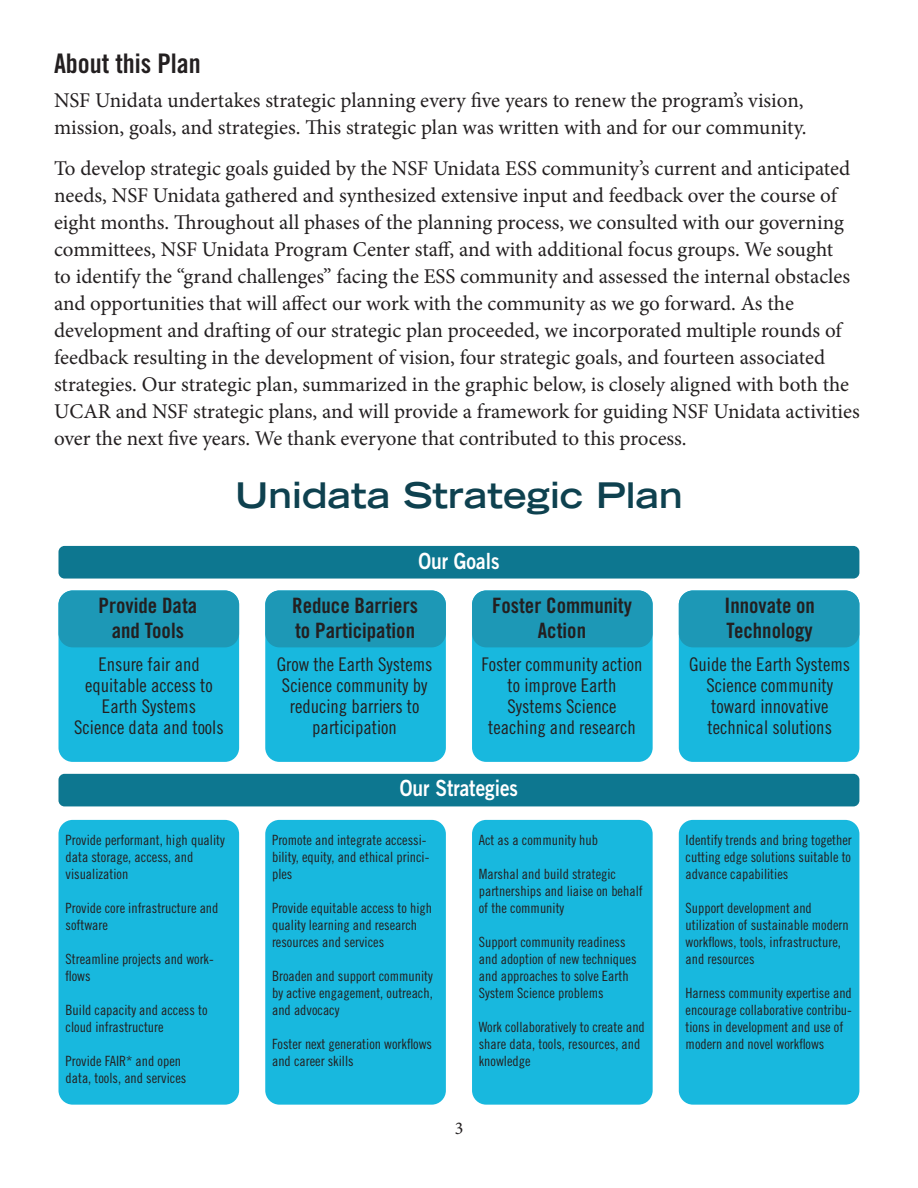
<style>
.page{position:relative;width:918px;height:1188px;background:#fff}
.page>*{position:absolute;margin:0;border:0;box-sizing:border-box;transform-origin:0 0}
.t1{font:700 expanded 35.25px "Trade Gothic LT Std";color:#0e414f}
.Heading_2{font:27px "Trade Gothic LT Std Bd Cn 20";color:#231f20}
.t2{font:22.35px "Trade Gothic LT Std Bd 2";color:#fff;scale:.85 1}
.t3{font:21.15px/25.5px "Trade Gothic LT Std Bd Cn 20";color:#231f20;text-align:center}
.Body_Text{font:21px/27px "Minion Pro";color:#231f20}
.t4{font:18.9px/21.1px "Trade Gothic LT Std Cn 18";color:#231f20;text-align:center}
.t5{font:18px "Minion Pro";color:#231f20}
.t6{font:14.1px/17px "Trade Gothic LT Std Cn 18";color:#231f20}
</style>
<div class="page">
<div style="left:59px;top:820px;width:180px;height:285px;background:#18b8de;border-radius:14px"></div>
<div style="left:265px;top:820px;width:181px;height:285px;background:#18b8de;border-radius:14px"></div>
<div style="left:472px;top:820px;width:181px;height:285px;background:#18b8de;border-radius:14px"></div>
<div style="left:679px;top:820px;width:180px;height:285px;background:#18b8de;border-radius:14px"></div>
<div style="left:59px;top:590px;width:180px;height:172px;background:#18b8de;border-radius:14px"></div>
<div style="left:265px;top:590px;width:181px;height:172px;background:#18b8de;border-radius:14px"></div>
<div style="left:472px;top:590px;width:181px;height:172px;background:#18b8de;border-radius:14px"></div>
<div style="left:679px;top:590px;width:180px;height:172px;background:#18b8de;border-radius:14px"></div>
<div style="left:58px;top:774px;width:801px;height:32px;background:#0d7790;border-radius:6px"></div>
<div style="left:58px;top:546px;width:801px;height:33px;background:#0d7790;border-radius:6px"></div>
<div style="left:59px;top:590px;width:180px;height:57px;background:#1d98b6;border-radius:14px"></div>
<div style="left:265px;top:590px;width:181px;height:57px;background:#1d98b6;border-radius:14px"></div>
<div style="left:472px;top:590px;width:181px;height:57px;background:#1d98b6;border-radius:14px"></div>
<div style="left:679px;top:590px;width:180px;height:57px;background:#1d98b6;border-radius:14px"></div>
<p class="Heading_2" style="left:54px;top:47px;width:148px">About this Plan</p>
<p class="Body_Text" style="left:54px;top:87px;width:754px">NSF Unidata undertakes strategic planning every five years to renew the program’s vision, mission, goals, and strategies. This strategic plan was written with and for our community.</p>
<p class="Body_Text" style="left:54px;top:155px;width:807px">To develop strategic goals guided by the NSF Unidata ESS community’s current and anticipated needs, NSF Unidata gathered and synthesized extensive input and feedback over the course of eight months. Throughout all phases of the planning process, we consulted with our governing committees, NSF Unidata Program Center staff, and with additional focus groups. We sought<br>to identify the “grand challenges” facing the ESS community and assessed the internal obstacles and opportunities that will affect our work with the community as we go forward. As the development and drafting of our strategic plan proceeded, we incorporated multiple rounds of feedback resulting in the development of vision, four strategic goals, and fourteen associated strategies. Our strategic plan, summarized in the graphic below, is closely aligned with both the UCAR and NSF strategic plans, and will provide a framework for guiding NSF Unidata activities over the next five years. We thank everyone that contributed to this process.</p>
<p class="t1" style="left:235px;top:472px;width:449px">Unidata Strategic Plan</p>
<p class="t2" style="left:418px;top:547px;width:97px">Our Goals</p>
<p class="t3" style="left:98px;top:592px;width:100px">Provide Data and Tools</p>
<p class="t3" style="left:292px;top:592px;width:127px;text-align:left">Reduce Barriers to Participation</p>
<p class="t3" style="left:492px;top:592px;width:142px">Foster Community<br>Action</p>
<p class="t3" style="left:724px;top:592px;width:92px;text-align:left">Innovate on<br>Technology</p>
<p class="t4" style="left:74px;top:653px;width:151px">Ensure fair and equitable access to<br>Earth Systems<br>Science data and tools</p>
<p class="t4" style="left:277px;top:653px;width:157px">Grow the Earth Systems<br>Science community by reducing barriers to participation</p>
<p class="t4" style="left:481px;top:653px;width:163px">Foster community action to improve Earth<br>Systems Science teaching and research</p>
<p class="t4" style="left:689px;top:653px;width:163px">Guide the Earth Systems<br>Science community toward innovative technical solutions</p>
<p class="t6" style="left:66px;top:832px;width:161px">Provide performant, high quality data storage, access, and visualization</p>
<p class="t6" style="left:66px;top:899px;width:154px">Provide core infrastructure and software</p>
<p class="t6" style="left:66px;top:950px;width:150px">Streamline projects and work&shy;flows</p>
<p class="t6" style="left:66px;top:1001px;width:143px">Build capacity and access to cloud infrastructure</p>
<p class="t6" style="left:66px;top:1052px;width:122px">Provide FAIR* and open data, tools, and services</p>
<p class="t2" style="left:400px;top:774px;width:141px">Our Strategies</p>
<p class="t6" style="left:272px;top:832px;width:159px">Promote and integrate accessi&shy;bility, equity, and ethical princi&shy;ples</p>
<p class="t6" style="left:272px;top:899px;width:162px">Provide equitable access to high quality learning and research resources and services</p>
<p class="t6" style="left:272px;top:967px;width:162px;text-align:justify">Broaden and support community by active engagement, outreach, and advocacy</p>
<p class="t6" style="left:272px;top:1035px;width:162px">Foster next generation workflows and career skills</p>
<p class="t6" style="left:479px;top:832px;width:121px">Act as a community hub</p>
<p class="t6" style="left:479px;top:866px;width:165px">Marshal and build strategic partnerships and liaise on behalf of the community</p>
<p class="t6" style="left:479px;top:933px;width:159px">Support community readiness and adoption of new techniques and approaches to solve Earth<br>System Science problems</p>
<p class="t6" style="left:479px;top:1018px;width:168px">Work collaboratively to create and share data, tools, resources, and knowledge</p>
<p class="t5" style="left:455px;top:1116px;width:10px">3</p>
<p class="t6" style="left:686px;top:832px;width:168px;text-align:justify">Identify trends and bring together cutting edge solutions suitable to advance capabilities</p>
<p class="t6" style="left:686px;top:899px;width:165px">Support development and utilization of sustainable modern workflows, tools, infrastructure, and resources</p>
<p class="t6" style="left:686px;top:984px;width:168px">Harness community expertise and encourage collaborative contribu&shy;tions in development and use of modern and novel workflows</p>
</div>
